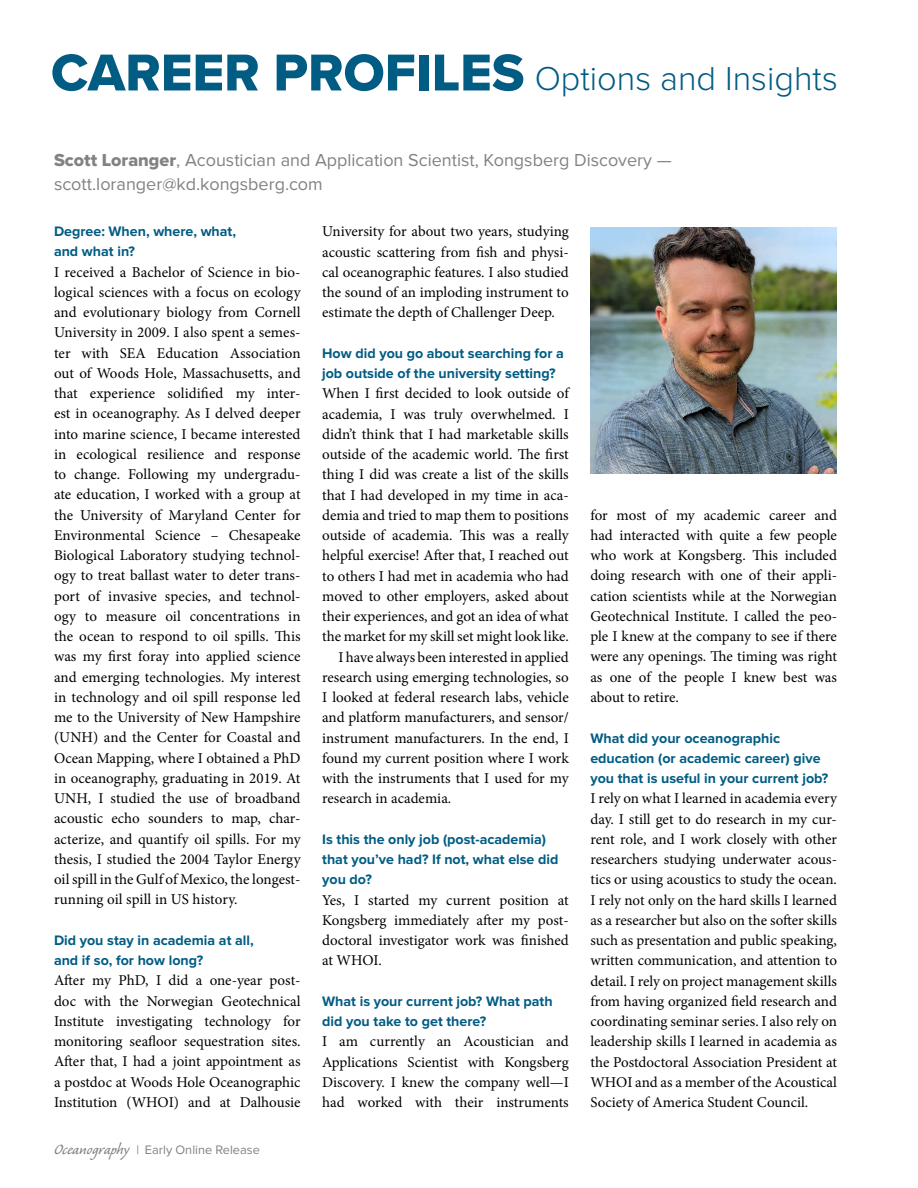
<style>
.page{position:relative;width:918px;height:1188px;background:#fff}
.page>*{position:absolute;margin:0;border:0;box-sizing:border-box;transform-origin:0 0}
.t1{font:300 34.35px "Proxima Nova";color:#005c83}
.t2{font:18px/24px "Proxima Nova";color:#808285}
.t3{font:15px/20.2px "Minion Pro";color:#000;text-align:justify}
.t4{font:700 14.25px/20.2px "Proxima Nova";color:#005c83}
.t5{font:12.75px "Proxima Nova";color:#808285}
.s1{font-family:"Proxima Nova Extrabld";font-weight:400;font-size:53.7px}
.s2{font-family:"Proxima Nova Extrabld"}
.s3{font-family:"Caliban Std";font-size:18.75px}
</style>
<div class="page">
<img style="left:590px;top:227px;width:247px;height:247px">
<h1 class="t1" style="left:51px;top:53px;width:788px"><span class="s1">CAREER PROFILES</span> Options and Insights</h1>
<p class="t2" style="left:54px;top:148px;width:619px"><span class="s2">Scott Loranger</span>, Acoustician and Application Scientist, Kongsberg Discovery — scott.loranger@kd.kongsberg.com</p>
<p class="t3" style="left:322px;top:221px;width:248px">University for about two years, studying acoustic scattering from fish and physi&shy;cal oceanographic features. I also studied the sound of an imploding instrument to estimate the depth of Challenger Deep.</p>
<p class="t4" style="left:322px;top:343px;width:243px">How did you go about searching for a job outside of the university setting?</p>
<p class="t3" style="left:322px;top:383px;width:248px">When I first decided to look outside of</p>
<p class="t3" style="left:322px;top:404px;width:248px">academia, I was truly overwhelmed. I</p>
<p class="t3" style="left:322px;top:424px;width:248px">didn’t think that I had marketable skills</p>
<p class="t3" style="left:322px;top:444px;width:248px">outside of the academic world. The first</p>
<p class="t3" style="left:322px;top:464px;width:248px">thing I did was create a list of the skills</p>
<p class="t3" style="left:322px;top:485px;width:248px">that I had developed in my time in aca-</p>
<p class="t3" style="left:322px;top:505px;width:248px">demia and tried to map them to positions</p>
<p class="t3" style="left:322px;top:525px;width:248px">outside of academia. This was a really</p>
<p class="t3" style="left:322px;top:545px;width:248px">helpful exercise! After that, I reached out</p>
<p class="t3" style="left:322px;top:566px;width:248px">to others I had met in academia who had</p>
<p class="t3" style="left:322px;top:586px;width:248px">moved to other employers, asked about</p>
<p class="t3" style="left:322px;top:606px;width:248px">their experiences, and got an idea of what</p>
<p class="t3" style="left:322px;top:626px;width:248px">the market for my skill set might look like.</p>
<p class="t3" style="left:338px;top:647px;width:232px">I have always been interested in applied</p>
<p class="t3" style="left:322px;top:667px;width:248px">research using emerging technologies, so</p>
<p class="t3" style="left:322px;top:687px;width:248px">I looked at federal research labs, vehicle</p>
<p class="t3" style="left:322px;top:707px;width:248px">and platform manufacturers, and sensor/</p>
<p class="t3" style="left:322px;top:728px;width:248px">instrument manufacturers. In the end, I</p>
<p class="t3" style="left:322px;top:748px;width:248px">found my current position where I work</p>
<p class="t3" style="left:322px;top:768px;width:248px">with the instruments that I used for my</p>
<p class="t3" style="left:322px;top:788px;width:131px">research in academia.</p>
<p class="t4" style="left:322px;top:829px;width:238px">Is this the only job (post-academia) that you’ve had? If not, what else did you do?</p>
<p class="t3" style="left:322px;top:890px;width:248px">Yes, I started my current position at Kongsberg immediately after my post&shy;doctoral investigator work was finished at WHOI.</p>
<p class="t4" style="left:322px;top:991px;width:232px">What is your current job? What path did you take to get there?</p>
<p class="t3" style="left:322px;top:1031px;width:248px">I am currently an Acoustician and Applications Scientist with Kongsberg Discovery. I knew the company well—I had worked with their instruments</p>
<p class="t4" style="left:54px;top:222px;width:184px">Degree: When, where, what, and what in?</p>
<p class="t3" style="left:54px;top:262px;width:248px">I received a Bachelor of Science in bio&shy;logical sciences with a focus on ecology and evolutionary biology from Cornell University in 2009. I also spent a semes&shy;ter with SEA Education Association out of Woods Hole, Massachusetts, and that experience solidified my inter&shy;est in oceanography. As I delved deeper into marine science, I became interested in ecological resilience and response to change. Following my undergradu&shy;ate education, I worked with a group at the University of Maryland Center for Environmental Science – Chesapeake Biological Laboratory studying technol&shy;ogy to treat ballast water to deter trans&shy;port of invasive species, and technol&shy;ogy to measure oil concentrations in the ocean to respond to oil spills. This was my first foray into applied science and emerging technologies. My interest in technology and oil spill response led me to the University of New Hampshire (UNH) and the Center for Coastal and Ocean Mapping, where I obtained a PhD in oceanography, graduating in 2019. At UNH, I studied the use of broadband acoustic echo sounders to map, char&shy;acterize, and quantify oil spills. For my thesis, I studied the 2004 Taylor Energy oil spill in the Gulf of Mexico, the longest&shy;running oil spill in US history.</p>
<p class="t4" style="left:54px;top:930px;width:201px">Did you stay in academia at all, and if so, for how long?</p>
<p class="t3" style="left:54px;top:971px;width:248px">After my PhD, I did a one-year post&shy;doc with the Norwegian Geotechnical Institute investigating technology for monitoring seafloor sequestration sites.<br>After that, I had a joint appointment as a postdoc at Woods Hole Oceanographic Institution (WHOI) and at Dalhousie</p>
<p class="t3" style="left:590px;top:505px;width:248px">for most of my academic career and had interacted with quite a few people who work at Kongsberg. This included doing research with one of their appli&shy;cation scientists while at the Norwegian Geotechnical Institute. I called the peo&shy;ple I knew at the company to see if there were any openings. The timing was right as one of the people I knew best was about to retire.</p>
<p class="t4" style="left:590px;top:728px;width:239px">What did your oceanographic education (or academic career) give you that is useful in your current job?</p>
<p class="t3" style="left:590px;top:788px;width:248px">I rely on what I learned in academia every day. I still get to do research in my cur&shy;rent role, and I work closely with other researchers studying underwater acous&shy;tics or using acoustics to study the ocean.<br>I rely not only on the hard skills I learned as a researcher but also on the softer skills such as presentation and public speaking, written communication, and attention to detail. I rely on project management skills from having organized field research and coordinating seminar series. I also rely on leadership skills I learned in academia as the Postdoctoral Association President at WHOI and as a member of the Acoustical Society of America Student Council.</p>
<p class="t5" style="left:54px;top:1142px;width:207px"><span class="s3">Oceanography</span> | Early Online Release</p>
</div>
